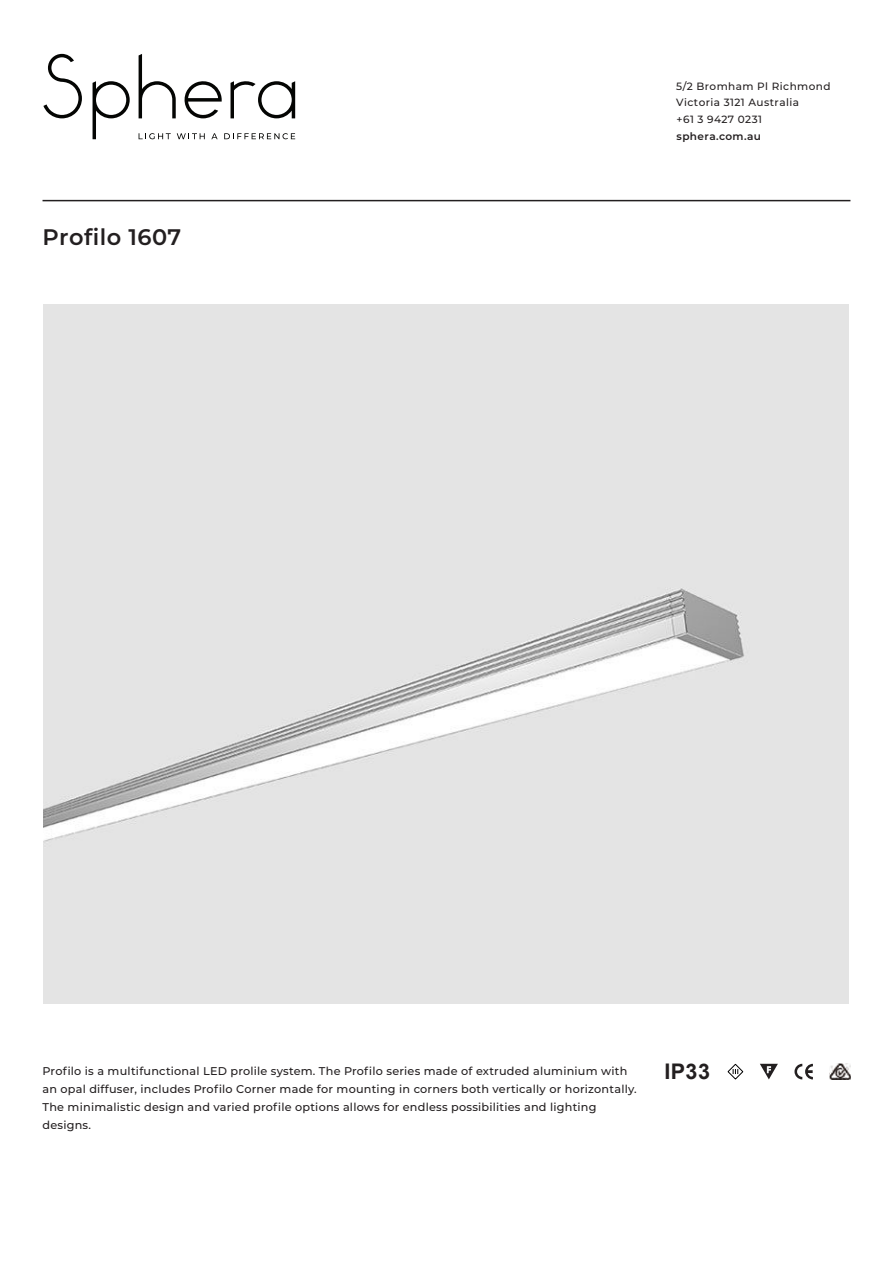
<style>
.page{position:relative;width:893px;height:1263px;background:#fff}
.page>*{position:absolute;margin:0;border:0;box-sizing:border-box;transform-origin:0 0}
.t1{font:600 22.5px "Montserrat";letter-spacing:.02em;color:#231f20}
.t2{font:700 21.6px "Arial";color:#231f20}
.t3{font:500 11.25px/18px "Montserrat";letter-spacing:.02em;color:#231f20}
.t4{font:500 10.5px/16.8px "Montserrat";letter-spacing:.04em;color:#231f20}
.t5{font:600 10.5px "Montserrat";letter-spacing:.04em;color:#231f20}
</style>
<div class="page">
<hr style="left:43px;top:200px;width:807px;height:1px;background:#231f20">
<svg style="left:794px;top:1064px;width:19px;height:15px"></svg>
<svg style="left:728px;top:1064px;width:15px;height:15px"></svg>
<svg style="left:760px;top:1064px;width:18px;height:15px"></svg>
<img style="left:829px;top:1064px;width:21px;height:15px">
<svg style="left:184px;top:81px;width:38px;height:37px"></svg>
<svg style="left:139px;top:54px;width:37px;height:64px"></svg>
<svg style="left:93px;top:81px;width:37px;height:58px"></svg>
<svg style="left:43px;top:54px;width:39px;height:64px"></svg>
<svg style="left:139px;top:133px;width:32px;height:6px"></svg>
<svg style="left:177px;top:133px;width:28px;height:6px"></svg>
<svg style="left:211px;top:133px;width:7px;height:6px"></svg>
<svg style="left:224px;top:133px;width:71px;height:6px"></svg>
<svg style="left:231px;top:81px;width:64px;height:37px"></svg>
<div style="left:44px;top:304px;width:804px;height:699px;background:#e4e4e4"></div>
<p class="t1" style="left:43px;top:221px;width:140px">Profilo 1607</p>
<p class="t4" style="left:676px;top:77px;width:156px">5/2 Bromham Pl Richmond<br>Victoria 3121 Australia<br>+61 3 9427 0231</p>
<p class="t5" style="left:676px;top:129px;width:86px">sphera.com.au</p>
<p class="t3" style="left:43px;top:1061px;width:596px">Profilo is a multifunctional LED prolile system. The Profilo series made of extruded aluminium with an opal diffuser, includes Profilo Corner made for mounting in corners both vertically or horizontally.<br>The minimalistic design and varied profile options allows for endless possibilities and lighting designs.</p>
<p class="t2" style="left:664px;top:1057px;width:47px">IP33</p>
</div>
